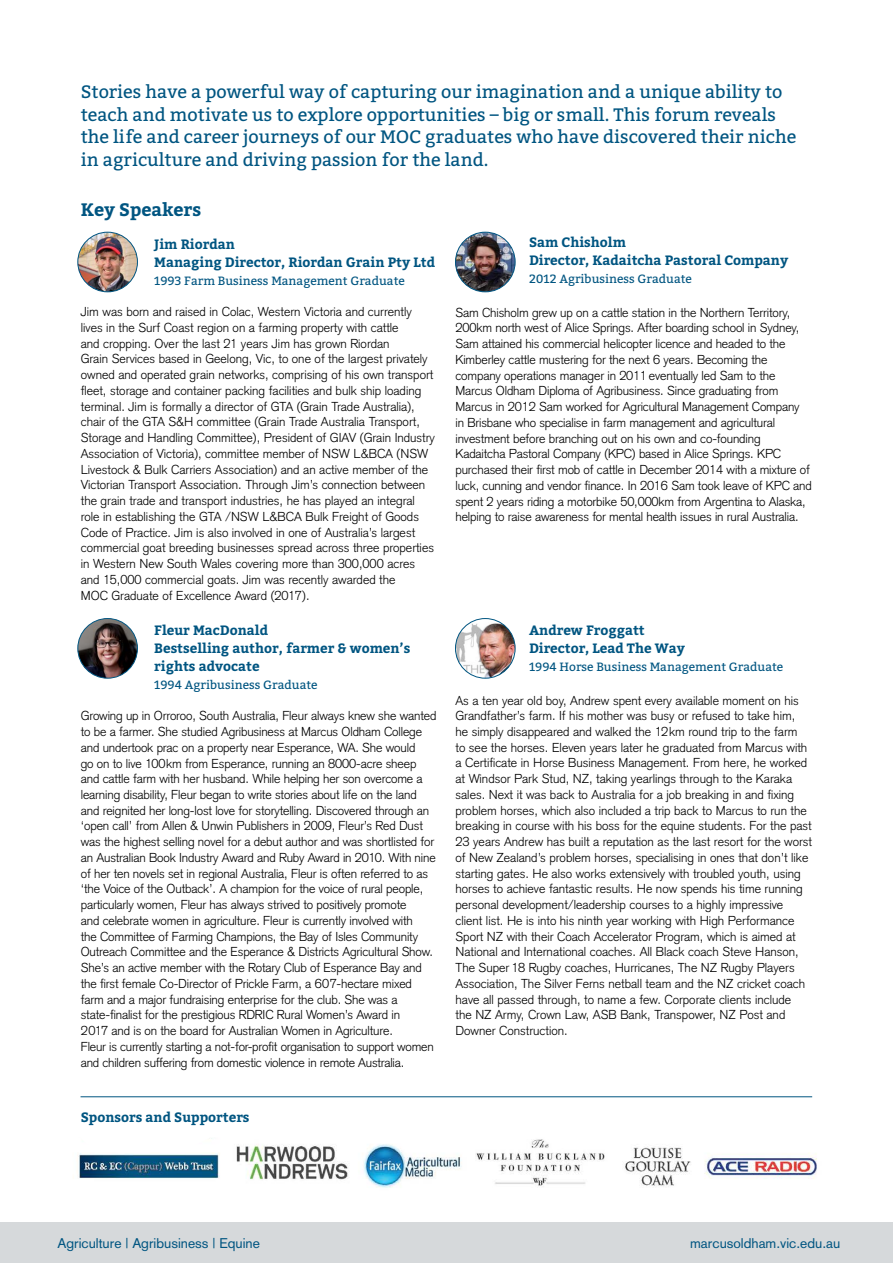
<style>
.page{position:relative;width:893px;height:1263px;background:#fff}
.page>*{position:absolute;margin:0;border:0;box-sizing:border-box;transform-origin:0 0}
.t1{font:18px/22.5px "Bitter";color:#005581}
.t2{font:700 18px "Bitter";color:#005581}
.t3{font:13.8px "Akzidenz Grotesk";color:#005581}
.t4{font:700 13.5px/18px "Bitter";color:#005581}
.t5{font:300 12.75px/15.8px "Akzidenz Grotesk";color:#000}
.t6{font:12px "Bitter";color:#005581}
</style>
<div class="page">
<div style="left:0;top:1222px;width:893px;height:41px;background:#d6d9db"></div>
<img style="left:79px;top:1138px;width:738px;height:50px">
<hr style="left:81px;top:1096px;width:731px;height:1px;background:#005581">
<img style="left:78px;top:232px;width:59px;height:60px;border-radius:30px">
<div style="left:78px;top:232px;width:60px;height:60px;border:1px solid #005581;border-radius:50%"></div>
<img style="left:78px;top:618px;width:59px;height:60px;border-radius:30px">
<div style="left:78px;top:618px;width:60px;height:60px;border:1px solid #005581;border-radius:50%"></div>
<img style="left:455px;top:618px;width:60px;height:60px;border-radius:30px">
<div style="left:455px;top:618px;width:60px;height:60px;border:1px solid #005581;border-radius:50%"></div>
<img style="left:455px;top:232px;width:60px;height:60px;border-radius:30px">
<div style="left:455px;top:232px;width:60px;height:60px;border:1px solid #005581;border-radius:50%"></div>
<p class="t1" style="left:81px;top:81px;width:717px">Stories have a powerful way of capturing our imagination and a unique ability to teach and motivate us to explore opportunities – big or small. This forum reveals the life and career journeys of our MOC graduates who have discovered their niche in agriculture and driving passion for the land.</p>
<h1 class="t2" style="left:81px;top:199px;width:122px">Key Speakers</h1>
<p class="t4" style="left:154px;top:235px;width:282px">Jim Riordan<br>Managing Director, Riordan Grain Pty Ltd</p>
<p class="t6" style="left:154px;top:273px;width:252px">1993 Farm Business Management Graduate</p>
<p class="t5" style="left:81px;top:304px;width:356px">Jim was born and raised in Colac, Western Victoria and currently lives in the Surf Coast region on a farming property with cattle<br>and cropping. Over the last 21 years Jim has grown Riordan<br>Grain Services based in Geelong, Vic, to one of the largest privately owned and operated grain networks, comprising of his own transport fleet, storage and container packing facilities and bulk ship loading terminal. Jim is formally a director of GTA (Grain Trade Australia), chair of the GTA S&amp;H committee (Grain Trade Australia Transport, Storage and Handling Committee), President of GIAV (Grain Industry Association of Victoria), committee member of NSW L&amp;BCA (NSW Livestock &amp; Bulk Carriers Association) and an active member of the Victorian Transport Association. Through Jim’s connection between the grain trade and transport industries, he has played an integral role in establishing the GTA /NSW L&amp;BCA Bulk Freight of Goods Code of Practice. Jim is also involved in one of Australia’s largest commercial goat breeding businesses spread across three properties in Western New South Wales covering more than 300,000 acres and 15,000 commercial goats. Jim was recently awarded the<br>MOC Graduate of Excellence Award (2017).</p>
<p class="t4" style="left:154px;top:621px;width:258px">Fleur MacDonald<br>Bestselling author, farmer &amp; women’s rights advocate</p>
<p class="t6" style="left:154px;top:677px;width:165px">1994 Agribusiness Graduate</p>
<p class="t5" style="left:81px;top:708px;width:357px">Growing up in Orroroo, South Australia, Fleur always knew she wanted to be a farmer. She studied Agribusiness at Marcus Oldham College and undertook prac on a property near Esperance, WA. She would<br>go on to live 100km from Esperance, running an 8000-acre sheep and cattle farm with her husband. While helping her son overcome a learning disability, Fleur began to write stories about life on the land and reignited her long-lost love for storytelling. Discovered through an ‘open call’ from Allen &amp; Unwin Publishers in 2009, Fleur’s Red Dust was the highest selling novel for a debut author and was shortlisted for an Australian Book Industry Award and Ruby Award in 2010. With nine of her ten novels set in regional Australia, Fleur is often referred to as ‘the Voice of the Outback’. A champion for the voice of rural people, particularly women, Fleur has always strived to positively promote<br>and celebrate women in agriculture. Fleur is currently involved with<br>the Committee of Farming Champions, the Bay of Isles Community Outreach Committee and the Esperance &amp; Districts Agricultural Show.<br>She’s an active member with the Rotary Club of Esperance Bay and the first female Co-Director of Prickle Farm, a 607-hectare mixed farm and a major fundraising enterprise for the club. She was a state-finalist for the prestigious RDRIC Rural Women’s Award in<br>2017 and is on the board for Australian Women in Agriculture.<br>Fleur is currently starting a not-for-profit organisation to support women and children suffering from domestic violence in remote Australia.</p>
<p class="t4" style="left:81px;top:1108px;width:170px">Sponsors and Supporters</p>
<p class="t4" style="left:529px;top:233px;width:261px">Sam Chisholm<br>Director, Kadaitcha Pastoral Company</p>
<p class="t6" style="left:529px;top:272px;width:164px">2012 Agribusiness Graduate</p>
<p class="t5" style="left:455px;top:304px;width:358px">Sam Chisholm grew up on a cattle station in the Northern Territory, 200km north west of Alice Springs. After boarding school in Sydney, Sam attained his commercial helicopter licence and headed to the Kimberley cattle mustering for the next 6 years. Becoming the company operations manager in 2011 eventually led Sam to the Marcus Oldham Diploma of Agribusiness. Since graduating from Marcus in 2012 Sam worked for Agricultural Management Company<br>in Brisbane who specialise in farm management and agricultural investment before branching out on his own and co-founding Kadaitcha Pastoral Company (KPC) based in Alice Springs. KPC purchased their first mob of cattle in December 2014 with a mixture of luck, cunning and vendor finance. In 2016 Sam took leave of KPC and spent 2 years riding a motorbike 50,000km from Argentina to Alaska, helping to raise awareness for mental health issues in rural Australia.</p>
<p class="t4" style="left:529px;top:621px;width:157px">Andrew Froggatt<br>Director, Lead The Way</p>
<p class="t6" style="left:529px;top:659px;width:256px">1994 Horse Business Management Graduate</p>
<p class="t5" style="left:455px;top:692px;width:358px">As a ten year old boy, Andrew spent every available moment on his Grandfather’s farm. If his mother was busy or refused to take him,<br>he simply disappeared and walked the 12km round trip to the farm<br>to see the horses. Eleven years later he graduated from Marcus with a Certificate in Horse Business Management. From here, he worked at Windsor Park Stud, NZ, taking yearlings through to the Karaka sales. Next it was back to Australia for a job breaking in and fixing problem horses, which also included a trip back to Marcus to run the breaking in course with his boss for the equine students. For the past 23 years Andrew has built a reputation as the last resort for the worst of New Zealand’s problem horses, specialising in ones that don’t like starting gates. He also works extensively with troubled youth, using horses to achieve fantastic results. He now spends his time running personal development/leadership courses to a highly impressive client list. He is into his ninth year working with High Performance Sport NZ with their Coach Accelerator Program, which is aimed at National and International coaches. All Black coach Steve Hanson, The Super 18 Rugby coaches, Hurricanes, The NZ Rugby Players Association, The Silver Ferns netball team and the NZ cricket coach have all passed through, to name a few. Corporate clients include<br>the NZ Army, Crown Law, ASB Bank, Transpower, NZ Post and Downer Construction.</p>
<p class="t3" style="left:57px;top:1234px;width:204px">Agriculture | Agribusiness | Equine</p>
<p class="t3" style="left:690px;top:1235px;width:152px">marcusoldham.vic.edu.au</p>
</div>
